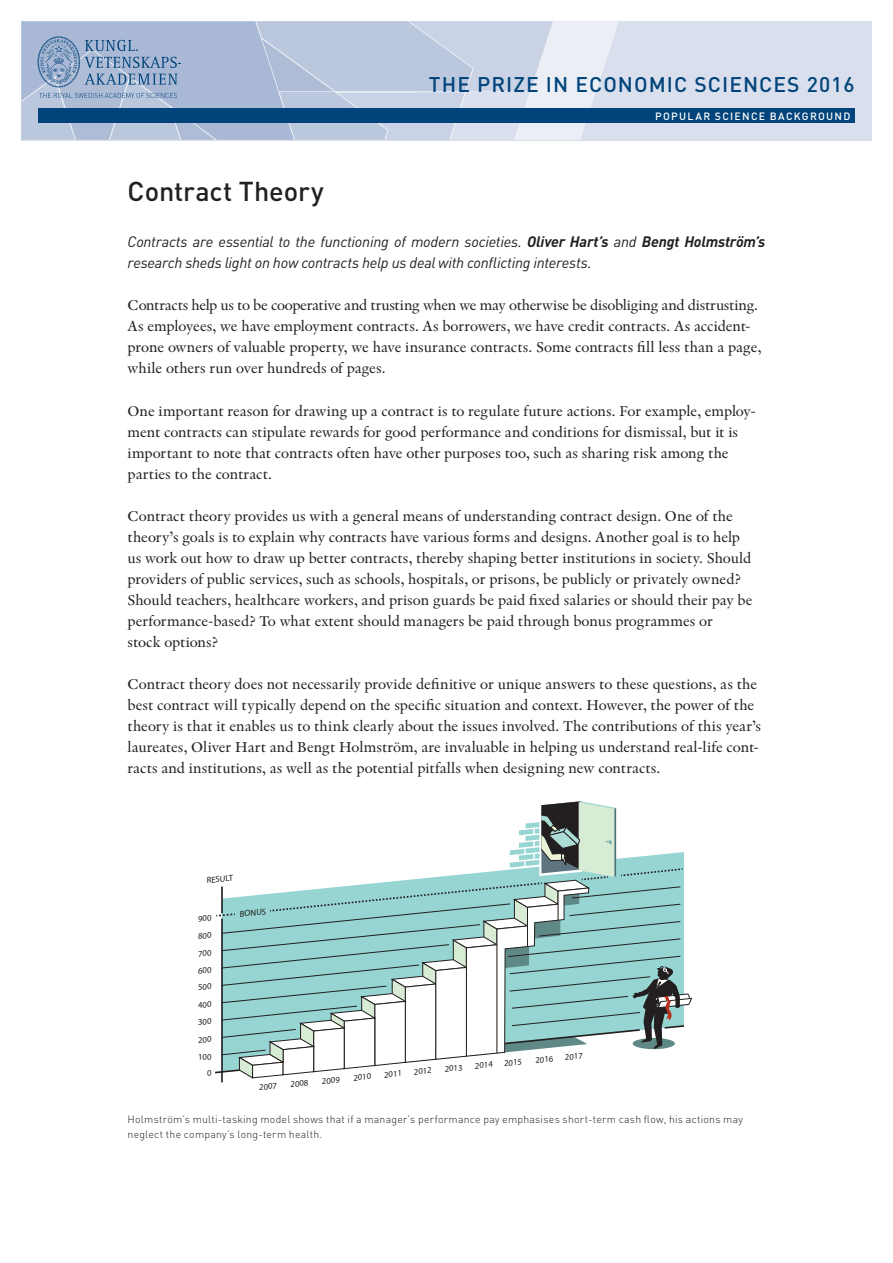
<style>
.page{position:relative;width:893px;height:1263px;background:#fff}
.page>*{position:absolute;margin:0;border:0;box-sizing:border-box;transform-origin:0 0}
.Huvudrubrik{font:500 27px "DIN Pro";letter-spacing:-.005em;color:#231f20}
.Sidhuvud__Nobel{font:500 21px "DIN Pro";letter-spacing:.05em;color:#00447b}
.Textblock__brödtext{font:15px/21px "Indigo Antiqua Pro Text";letter-spacing:-.005em;color:#231f20}
.Textblock__ingress{font:italic 15px/21px "DIN Pro";letter-spacing:-.015em;color:#231f20}
.t1{font:13.05px "Myriad Pro";color:#231f20}
.Bildtext__svart{font:300 10.5px/15px "DIN Pro";letter-spacing:.025em;color:#231f20}
.Sidhuvud__popvet{font:500 10.5px "DIN Pro";letter-spacing:.12em;color:#fff}
.t2{font:700 8.7px "DIN Alternate";color:#231f20}
.s1{font-weight:700}
</style>
<div class="page">
<div style="left:21px;top:21px;width:851px;height:119px;background:#d9dfec"></div>
<div style="left:38px;top:108px;width:817px;height:15px;background:#00447b"></div>
<svg style="left:21px;top:21px;width:598px;height:119px"></svg>
<hr style="left:221px;top:919px;width:2px;height:163px;background:#231f20">
<svg style="left:215px;top:801px;width:477px;height:277px"></svg>
<p class="Sidhuvud__Nobel" style="left:429px;top:70px;width:427px">THE PRIZE IN ECONOMIC SCIENCES 2016</p>
<p class="Sidhuvud__popvet" style="left:655px;top:109px;width:197px">POPULAR SCIENCE BACKGROUND</p>
<p class="Huvudrubrik" style="left:128px;top:173px;width:198px">Contract Theory</p>
<p class="Textblock__ingress" style="left:128px;top:231px;width:639px">Contracts are essential to the functioning of modern societies. <span class="s1">Oliver Hart’s</span> and <span class="s1">Bengt Holmström’s </span>research sheds light on how contracts help us deal with conflicting interests.</p>
<p class="Textblock__brödtext" style="left:128px;top:295px;width:635px">Contracts help us to be cooperative and trusting when we may otherwise be disobliging and distrusting.<br>As employees, we have employment contracts. As borrowers, we have credit contracts. As accident&shy;prone owners of valuable property, we have insurance contracts. Some contracts fill less than a page, while others run over hundreds of pages.</p>
<p class="Textblock__brödtext" style="left:128px;top:400px;width:630px">One important reason for drawing up a contract is to regulate future actions. For example, employ&shy;ment contracts can stipulate rewards for good performance and conditions for dismissal, but it is important to note that contracts often have other purposes too, such as sharing risk among the parties to the contract.</p>
<p class="Textblock__brödtext" style="left:128px;top:505px;width:626px">Contract theory provides us with a general means of understanding contract design. One of the theory’s goals is to explain why contracts have various forms and designs. Another goal is to help us work out how to draw up better contracts, thereby shaping better institutions in society. Should providers of public services, such as schools, hospitals, or prisons, be publicly or privately owned?<br>Should teachers, healthcare workers, and prison guards be paid fixed salaries or should their pay be performance-based? To what extent should managers be paid through bonus programmes or<br>stock options?</p>
<p class="Textblock__brödtext" style="left:128px;top:673px;width:635px">Contract theory does not necessarily provide definitive or unique answers to these questions, as the best contract will typically depend on the specific situation and context. However, the power of the theory is that it enables us to think clearly about the issues involved. The contributions of this year’s laureates, Oliver Hart and Bengt Holmström, are invaluable in helping us understand real-life cont&shy;racts and institutions, as well as the potential pitfalls when designing new contracts.</p>
<p class="t2" style="left:206px;top:875px;width:28px;rotate:-6deg">RESULT</p>
<p class="t2" style="left:239px;top:909px;width:28px;rotate:-6deg">BONUS</p>
<p class="t2" style="left:258px;top:1082px;width:19px;rotate:-6deg">2007</p>
<p class="t2" style="left:290px;top:1079px;width:19px;rotate:-6deg">2008</p>
<p class="t2" style="left:321px;top:1076px;width:19px;rotate:-6deg">2009</p>
<p class="t2" style="left:352px;top:1072px;width:19px;rotate:-6deg">2010</p>
<p class="t2" style="left:383px;top:1069px;width:19px;rotate:-6deg">2011</p>
<p class="t2" style="left:413px;top:1066px;width:19px;rotate:-6deg">2012</p>
<p class="t2" style="left:444px;top:1063px;width:19px;rotate:-6deg">2013</p>
<p class="t2" style="left:474px;top:1060px;width:19px;rotate:-6deg">2014</p>
<p class="t2" style="left:503px;top:1058px;width:19px;rotate:-6deg">2015</p>
<p class="t2" style="left:535px;top:1055px;width:19px;rotate:-6deg">2016</p>
<p class="t2" style="left:564px;top:1052px;width:19px;rotate:-6deg">2017</p>
<p class="t1" style="left:221px;top:1108px;width:388px">Illustration: © Johan Jarnestad/The Royal Swedish Academy of Sciences</p>
<p class="Bildtext__svart" style="left:128px;top:1112px;width:617px">Holmström’s multi-tasking model shows that if a manager’s performance pay emphasises short-term cash flow, his actions may neglect the company’s long-term health.</p>
</div>
